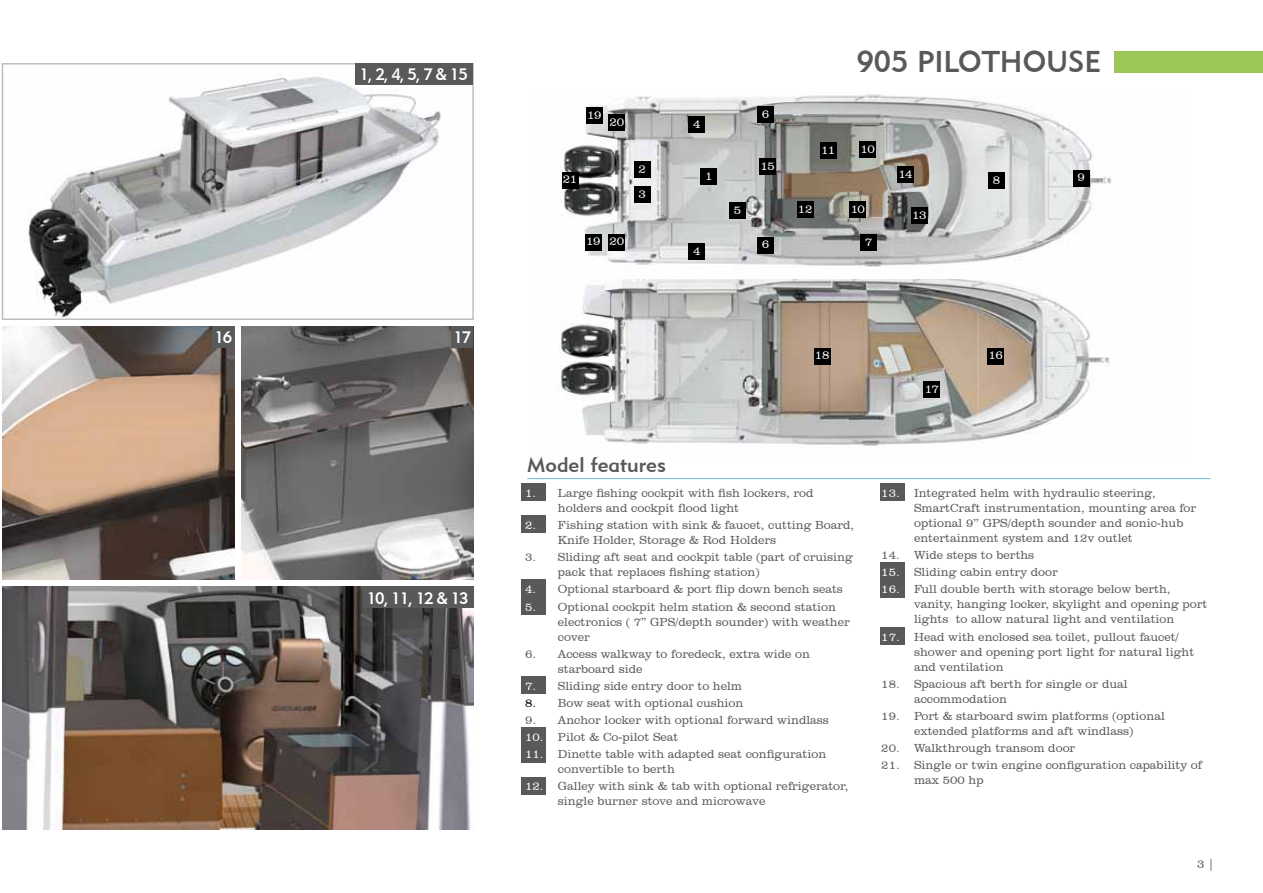
<style>
.page{position:relative;width:1263px;height:893px;background:#fff}
.page>*{position:absolute;margin:0;border:0;box-sizing:border-box;transform-origin:0 0}
.t1{font:30px "Geometric 415 BT Medium A";color:#58595b}
.t2{font:21px "Geometric 415 BT Medium A";color:#58595b}
.t3{font:16.5px "Geometric 415 BT Medium A";letter-spacing:-.06em;color:#fff}
.t4{font:300 12.15px "Clarendon BT";letter-spacing:-.04em;color:#fff}
.t5{font:300 12px/15px "Clarendon BT";color:#58595b}
.s1{color:#fff}
.s2{color:#000}
</style>
<div class="page">
<div style="left:1114px;top:51px;width:149px;height:21px;background:#9dc658"></div>
<img style="left:557px;top:279px;width:553px;height:167px">
<div style="left:814px;top:348px;width:16px;height:16px;background:#000"></div>
<div style="left:924px;top:381px;width:16px;height:17px;background:#000"></div>
<div style="left:987px;top:348px;width:17px;height:16px;background:#000"></div>
<img style="left:2px;top:587px;width:471px;height:242px">
<img style="left:241px;top:326px;width:232px;height:253px">
<img style="left:2px;top:326px;width:232px;height:253px">
<img style="left:27px;top:76px;width:444px;height:241px">
<div style="left:2px;top:63px;width:472px;height:257px;border:2px solid #bcbec0"></div>
<div style="left:363px;top:587px;width:110px;height:21px;background:#58595b"></div>
<img style="left:560px;top:94px;width:552px;height:173px">
<div style="left:759px;top:158px;width:17px;height:17px;background:#000"></div>
<div style="left:897px;top:166px;width:17px;height:17px;background:#000"></div>
<div style="left:911px;top:208px;width:16px;height:16px;background:#000"></div>
<div style="left:797px;top:202px;width:16px;height:16px;background:#000"></div>
<div style="left:820px;top:142px;width:16px;height:17px;background:#000"></div>
<div style="left:850px;top:202px;width:16px;height:16px;background:#000"></div>
<div style="left:1073px;top:170px;width:16px;height:16px;background:#000"></div>
<div style="left:988px;top:172px;width:17px;height:17px;background:#000"></div>
<div style="left:757px;top:237px;width:17px;height:16px;background:#000"></div>
<div style="left:634px;top:186px;width:16px;height:17px;background:#000"></div>
<div style="left:634px;top:162px;width:16px;height:16px;background:#000"></div>
<div style="left:859px;top:142px;width:17px;height:16px;background:#000"></div>
<div style="left:586px;top:108px;width:17px;height:16px;background:#000"></div>
<div style="left:585px;top:234px;width:17px;height:16px;background:#000"></div>
<div style="left:609px;top:234px;width:16px;height:16px;background:#000"></div>
<div style="left:609px;top:114px;width:16px;height:17px;background:#000"></div>
<div style="left:689px;top:116px;width:16px;height:17px;background:#000"></div>
<div style="left:689px;top:243px;width:16px;height:17px;background:#000"></div>
<div style="left:729px;top:202px;width:17px;height:17px;background:#000"></div>
<div style="left:860px;top:234px;width:17px;height:17px;background:#000"></div>
<div style="left:562px;top:172px;width:16px;height:16px;background:#000"></div>
<div style="left:452px;top:326px;width:21px;height:22px;background:#58595b"></div>
<div style="left:355px;top:63px;width:118px;height:21px;background:#58595b"></div>
<div style="left:701px;top:168px;width:16px;height:17px;background:#000"></div>
<div style="left:757px;top:107px;width:17px;height:16px;background:#000"></div>
<div style="left:213px;top:326px;width:21px;height:22px;background:#58595b"></div>
<div style="left:880px;top:628px;width:25px;height:17px;background:#58595b"></div>
<div style="left:880px;top:581px;width:25px;height:17px;background:#58595b"></div>
<div style="left:880px;top:562px;width:25px;height:17px;background:#58595b"></div>
<div style="left:880px;top:484px;width:25px;height:17px;background:#58595b"></div>
<div style="left:521px;top:777px;width:25px;height:17px;background:#58595b"></div>
<div style="left:521px;top:746px;width:25px;height:17px;background:#58595b"></div>
<div style="left:521px;top:727px;width:25px;height:17px;background:#58595b"></div>
<div style="left:521px;top:676px;width:25px;height:17px;background:#58595b"></div>
<div style="left:521px;top:580px;width:25px;height:17px;background:#58595b"></div>
<div style="left:521px;top:598px;width:25px;height:17px;background:#58595b"></div>
<div style="left:521px;top:516px;width:25px;height:17px;background:#58595b"></div>
<div style="left:521px;top:484px;width:25px;height:17px;background:#58595b"></div>
<hr style="left:527px;top:478px;width:683px;height:1px;background:#6bb9dc">
<h3 class="t3" style="left:214px;top:327px;width:19px">16</h3>
<h3 class="t3" style="left:359px;top:64px;width:110px">1, 2, 4, 5, 7 &amp; 15</h3>
<h3 class="t3" style="left:453px;top:327px;width:19px">17</h3>
<h3 class="t3" style="left:367px;top:588px;width:103px">10, 11, 12 &amp; 13</h3>
<p class="t4" style="left:587px;top:108px;width:16px">19</p>
<p class="t4" style="left:609px;top:114px;width:17px">20</p>
<p class="t4" style="left:693px;top:116px;width:9px">4</p>
<p class="t4" style="left:563px;top:172px;width:16px">21</p>
<p class="t4" style="left:563px;top:177px;width:16px">21</p>
<p class="t4" style="left:638px;top:162px;width:9px">2</p>
<p class="t4" style="left:638px;top:186px;width:9px">3</p>
<p class="t4" style="left:705px;top:168px;width:9px">1</p>
<p class="t4" style="left:586px;top:234px;width:40px">19 20</p>
<p class="t4" style="left:693px;top:243px;width:9px">4</p>
<p class="t4" style="left:734px;top:202px;width:9px">5</p>
<p class="t4" style="left:762px;top:107px;width:9px">6</p>
<p class="t4" style="left:760px;top:158px;width:16px">15</p>
<p class="t4" style="left:762px;top:237px;width:9px">6</p>
<h1 class="t1" style="left:857px;top:43px;width:97px">905 Pilothouse</h1>
<p class="t4" style="left:821px;top:142px;width:16px">11</p>
<p class="t4" style="left:861px;top:142px;width:16px">10</p>
<p class="t4" style="left:798px;top:202px;width:16px">12</p>
<p class="t4" style="left:851px;top:202px;width:16px">10</p>
<p class="t4" style="left:865px;top:234px;width:9px">7</p>
<p class="t4" style="left:898px;top:166px;width:16px">14</p>
<p class="t4" style="left:912px;top:208px;width:16px">13</p>
<p class="t4" style="left:993px;top:172px;width:9px">8</p>
<p class="t4" style="left:1077px;top:170px;width:9px">9</p>
<h2 class="t2" style="left:527px;top:452px;width:140px">Model features</h2>
<p class="t4" style="left:815px;top:348px;width:16px">18</p>
<p class="t4" style="left:925px;top:381px;width:15px">17</p>
<p class="t4" style="left:988px;top:348px;width:16px">16</p>
<p class="t5" style="left:558px;top:485px;width:257px;text-indent:-33px"><span class="s1">1.</span> Large fishing cockpit with fish lockers, rod holders and cockpit flood light</p>
<p class="t5" style="left:558px;top:517px;width:298px;text-indent:-33px"><span class="s1">2.</span> Fishing station with sink &amp; faucet, cutting Board,<br>Knife Holder, Storage &amp; Rod Holders</p>
<p class="t5" style="left:558px;top:550px;width:296px;text-indent:-33px">3. Sliding aft seat and cockpit table (part of cruising pack that replaces fishing station)</p>
<p class="t5" style="left:525px;top:582px;width:319px"><span class="s1">4.</span> Optional starboard &amp; port flip down bench seats</p>
<p class="t5" style="left:558px;top:599px;width:293px;text-indent:-33px"><span class="s1">5.</span> Optional cockpit helm station &amp; second station electronics ( 7” GPS/depth sounder) with weather cover</p>
<p class="t5" style="left:558px;top:646px;width:254px;text-indent:-33px">6. Access walkway to foredeck, extra wide on starboard side</p>
<p class="t5" style="left:525px;top:678px;width:218px"><span class="s1">7.</span> Sliding side entry door to helm</p>
<p class="t5" style="left:525px;top:695px;width:220px"><span class="s2">8.</span> Bow seat with optional cushion</p>
<p class="t5" style="left:525px;top:712px;width:305px">9. Anchor locker with optional forward windlass</p>
<p class="t5" style="left:525px;top:729px;width:155px"><span class="s1">10.</span> Pilot &amp; Co-pilot Seat</p>
<p class="t5" style="left:558px;top:747px;width:270px;text-indent:-33px"><span class="s1">11.</span> Dinette table with adapted seat configuration convertible to berth</p>
<p class="t5" style="left:558px;top:779px;width:292px;text-indent:-33px"><span class="s1">12.</span> Galley with sink &amp; tab with optional refrigerator, single burner stove and microwave</p>
<p class="t5" style="left:914px;top:485px;width:284px;text-indent:-33px"><span class="s1">13.</span> Integrated helm with hydraulic steering, SmartCraft instrumentation, mounting area for optional 9’’ GPS/depth sounder and sonic-hub entertainment system and 12v outlet</p>
<p class="t5" style="left:881px;top:547px;width:154px">14. Wide steps to berths</p>
<p class="t5" style="left:881px;top:564px;width:178px"><span class="s1">15.</span> Sliding cabin entry door</p>
<p class="t5" style="left:914px;top:582px;width:295px;text-indent:-33px"><span class="s1">16.</span> Full double berth with storage below berth, vanity, hanging locker, skylight and opening port lights to allow natural light and ventilation</p>
<p class="t5" style="left:914px;top:629px;width:282px;text-indent:-33px"><span class="s1">17.</span> Head with enclosed sea toilet, pullout faucet/ shower and opening port light for natural light and ventilation</p>
<p class="t5" style="left:914px;top:676px;width:215px;text-indent:-33px">18. Spacious aft berth for single or dual accommodation</p>
<p class="t5" style="left:881px;top:708px;width:285px;text-align:center">19. Port &amp; starboard swim platforms (optional extended platforms and aft windlass)</p>
<p class="t5" style="left:881px;top:740px;width:196px">20. Walkthrough transom door</p>
<p class="t5" style="left:914px;top:757px;width:289px;text-indent:-33px">21. Single or twin engine configuration capability of max 500 hp</p>
<p class="t5" style="left:1197px;top:856px;width:19px">3 |</p>
</div>
